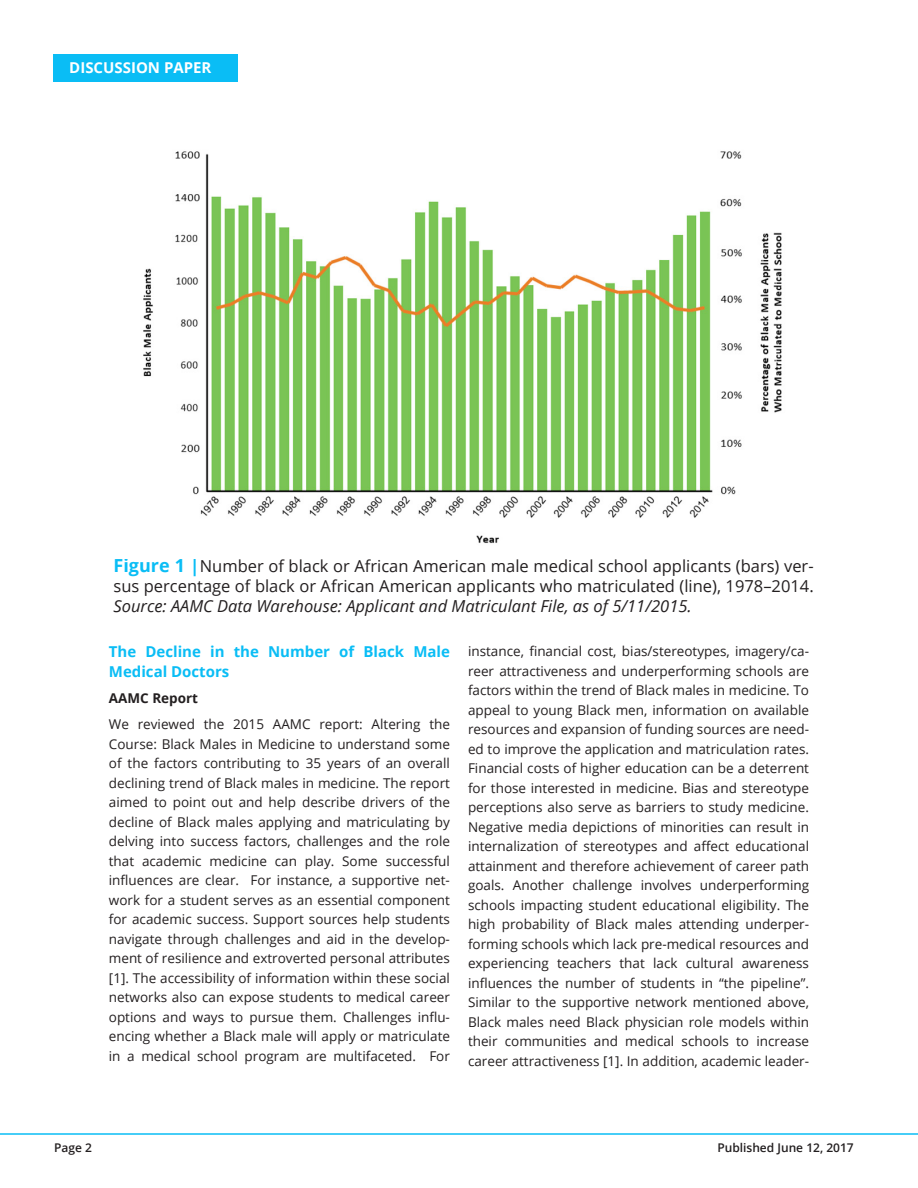
<style>
.page{position:relative;width:918px;height:1188px;background:#fff}
.page>*{position:absolute;margin:0;border:0;box-sizing:border-box;transform-origin:0 0}
.Standard_indent{font:16.5px/19.8px "Open Sans";color:#231f20;text-align:justify}
.A-head{font:700 15px/19.5px "Open Sans";color:#0abdf5}
.t1{font:700 15px "Open Sans";color:#fff}
.Standard_indent-2{font:13.5px/19.5px "Open Sans";color:#231f20;text-align:justify}
.B-head{font:700 13.5px "Open Sans";color:#231f20}
.t2{font:600 12px "Open Sans";color:#231f20}
.s1{font-weight:700;font-size:18px;color:#0abdf5}
.s2{font-style:italic}
</style>
<div class="page">
<div style="left:53px;top:54px;width:185px;height:27px;background:#0abdf5"></div>
<hr style="left:0;top:1133px;width:918px;height:2px;background:#0abdf5">
<img style="left:143px;top:151px;width:639px;height:392px">
<p class="t1" style="left:69px;top:57px;width:144px">DISCUSSION PAPER</p>
<p class="Standard_indent" style="left:113px;top:556px;width:702px"><span class="s1">Figure 1 |</span>Number of black or African American male medical school applicants (bars) ver&shy;sus percentage of black or African American applicants who matriculated (line), 1978–2014.<br><span class="s2">Source: AAMC Data Warehouse: Applicant and Matriculant File, as of 5/11/2015.</span></p>
<p class="A-head" style="left:109px;top:642px;width:343px">The Decline in the Number of Black Male<br>Medical Doctors</p>
<p class="B-head" style="left:109px;top:689px;width:91px">AAMC Report</p>
<p class="Standard_indent-2" style="left:109px;top:714px;width:343px">We reviewed the 2015 AAMC report: Altering the Course: Black Males in Medicine to understand some of the factors contributing to 35 years of an overall declining trend of Black males in medicine. The report aimed to point out and help describe drivers of the decline of Black males applying and matriculating by delving into success factors, challenges and the role that academic medicine can play. Some successful influences are clear. For instance, a supportive net&shy;work for a student serves as an essential component for academic success. Support sources help students navigate through challenges and aid in the develop&shy;ment of resilience and extroverted personal attributes [1]. The accessibility of information within these social networks also can expose students to medical career options and ways to pursue them. Challenges influ&shy;encing whether a Black male will apply or matriculate in a medical school program are multifaceted. For</p>
<p class="Standard_indent-2" style="left:468px;top:641px;width:343px">instance, financial cost, bias/stereotypes, imagery/ca&shy;reer attractiveness and underperforming schools are factors within the trend of Black males in medicine. To appeal to young Black men, information on available resources and expansion of funding sources are need&shy;ed to improve the application and matriculation rates.<br>Financial costs of higher education can be a deterrent for those interested in medicine. Bias and stereotype perceptions also serve as barriers to study medicine.<br>Negative media depictions of minorities can result in internalization of stereotypes and affect educational attainment and therefore achievement of career path goals. Another challenge involves underperforming schools impacting student educational eligibility. The high probability of Black males attending underper&shy;forming schools which lack pre-medical resources and experiencing teachers that lack cultural awareness influences the number of students in “the pipeline”.<br>Similar to the supportive network mentioned above, Black males need Black physician role models within their communities and medical schools to increase career attractiveness [1]. In addition, academic leader-</p>
<p class="t2" style="left:54px;top:1140px;width:39px">Page 2</p>
<p class="t2" style="left:717px;top:1140px;width:138px">Published June 12, 2017</p>
</div>
